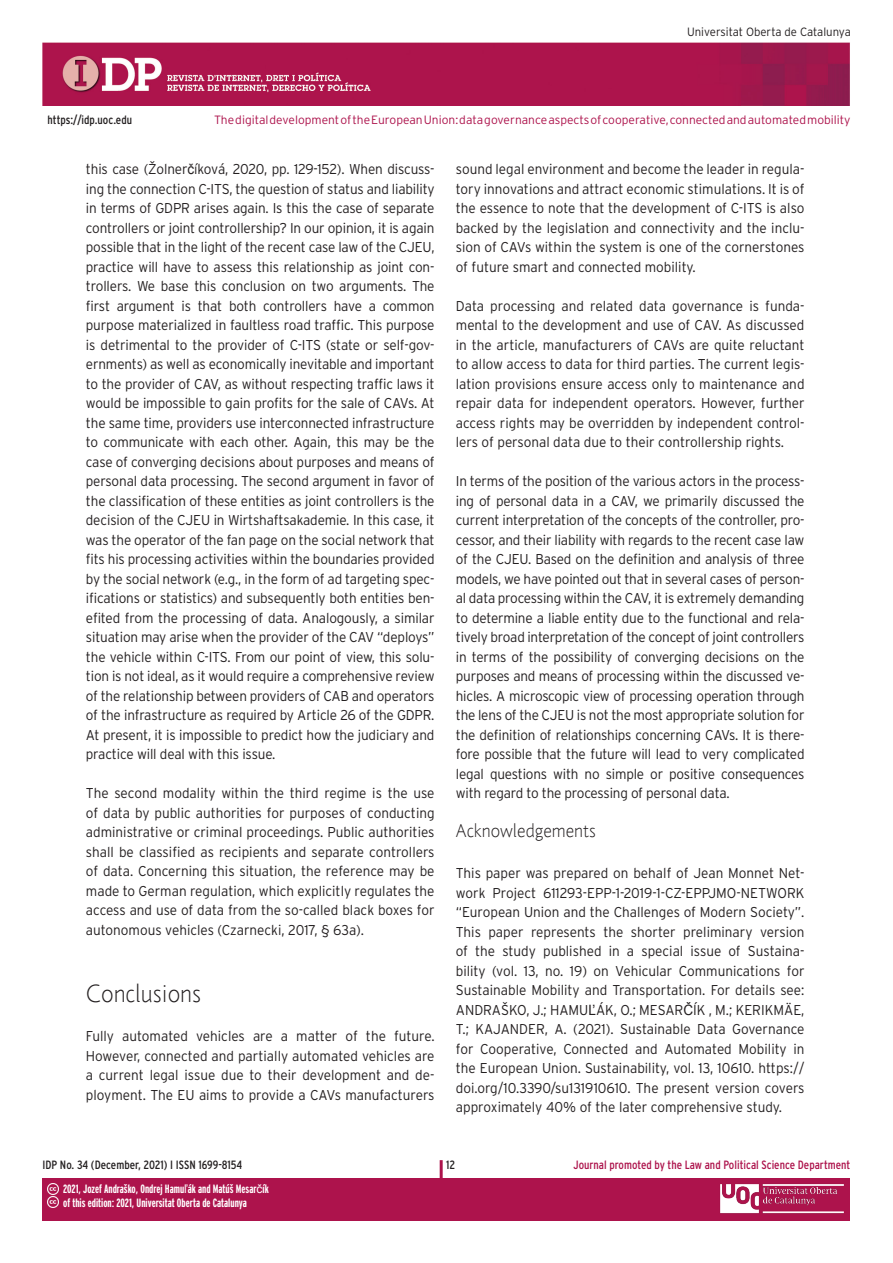
<style>
.page{position:relative;width:893px;height:1263px;background:#fff}
.page>*{position:absolute;margin:0;border:0;box-sizing:border-box;transform-origin:0 0}
.introduccion{font:24px "Pragma ND Light";color:#231f20;scale:.95 1}
._03_apartat_1_1{font:18px "Pragma ND Light";color:#231f20;scale:.95 1}
._02_texto_base{font:300 14.25px/19.5px "Interstate";letter-spacing:-.005em;color:#231f20;text-align:justify;scale:.95 1}
.t1{font:300 12px "Interstate";color:#ad134c}
.t2{font:700 extra-condensed 12px/14.4px "Interstate";color:#fff}
.t3{font:condensed 12px "Interstate";color:#231f20}
.t4{font:condensed 12px "Interstate";color:#ad134c}
.t5{font:300 12px "Interstate";color:#231f20;scale:.95 1}
.s1{font-family:"Arial";font-weight:400}
.s2{font-family:"Arial";font-weight:400;font-stretch:normal}
</style>
<div class="page">
<img style="left:43px;top:43px;width:807px;height:63px">
<div style="left:43px;top:1178px;width:807px;height:42px;background:#ad134c"></div>
<hr style="left:440px;top:1160px;width:3px;height:44px;background:#ad134c">
<img style="left:720px;top:1184px;width:124px;height:30px">
<svg style="left:47px;top:1183px;width:11px;height:25px"></svg>
<p class="t3" style="left:48px;top:113px;width:86px">https://idp.uoc.edu</p>
<p class="t5" style="left:687px;top:25px;width:174px">Universitat Oberta de Catalunya</p>
<p class="t1" style="left:214px;top:113px;width:638px">The digital development of the European Union: data governance aspects of cooperative, connected and automated mobility</p>
<p class="_02_texto_base" style="left:86px;top:159px;width:369px">this case (Žolner<span class="s1">č</span>íková, 2020, pp. 129-152). When discuss&shy;ing the connection C-ITS, the question of status and liability in terms of GDPR arises again. Is this the case of separate controllers or joint controllership? In our opinion, it is again possible that in the light of the recent case law of the CJEU, practice will have to assess this relationship as joint con&shy;trollers. We base this conclusion on two arguments. The first argument is that both controllers have a common purpose materialized in faultless road traffic. This purpose is detrimental to the provider of C-ITS (state or self-gov&shy;ernments) as well as economically inevitable and important to the provider of CAV, as without respecting traffic laws it would be impossible to gain profits for the sale of CAVs. At the same time, providers use interconnected infrastructure to communicate with each other. Again, this may be the case of converging decisions about purposes and means of personal data processing. The second argument in favor of the classification of these entities as joint controllers is the decision of the CJEU in Wirtshaftsakademie. In this case, it was the operator of the fan page on the social network that fits his processing activities within the boundaries provided by the social network (e.g., in the form of ad targeting spec&shy;ifications or statistics) and subsequently both entities ben&shy;efited from the processing of data. Analogously, a similar situation may arise when the provider of the CAV “deploys” the vehicle within C-ITS. From our point of view, this solu&shy;tion is not ideal, as it would require a comprehensive review of the relationship between providers of CAB and operators of the infrastructure as required by Article 26 of the GDPR.<br>At present, it is impossible to predict how the judiciary and practice will deal with this issue.</p>
<p class="_02_texto_base" style="left:86px;top:783px;width:369px">The second modality within the third regime is the use of data by public authorities for purposes of conducting administrative or criminal proceedings. Public authorities shall be classified as recipients and separate controllers of data. Concerning this situation, the reference may be made to German regulation, which explicitly regulates the access and use of data from the so-called black boxes for autonomous vehicles (Czarnecki, 2017, § 63a).</p>
<h2 class="introduccion" style="left:86px;top:979px;width:123px">Conclusions</h2>
<p class="_02_texto_base" style="left:86px;top:1026px;width:369px">Fully automated vehicles are a matter of the future.<br>However, connected and partially automated vehicles are a current legal issue due to their development and de&shy;ployment. The EU aims to provide a CAVs manufacturers</p>
<p class="_02_texto_base" style="left:456px;top:159px;width:369px">sound legal environment and become the leader in regula&shy;tory innovations and attract economic stimulations. It is of the essence to note that the development of C-ITS is also backed by the legislation and connectivity and the inclu&shy;sion of CAVs within the system is one of the cornerstones of future smart and connected mobility.</p>
<p class="_02_texto_base" style="left:456px;top:296px;width:369px">Data processing and related data governance is funda&shy;mental to the development and use of CAV. As discussed in the article, manufacturers of CAVs are quite reluctant to allow access to data for third parties. The current legis&shy;lation provisions ensure access only to maintenance and repair data for independent operators. However, further access rights may be overridden by independent control&shy;lers of personal data due to their controllership rights.</p>
<p class="_02_texto_base" style="left:456px;top:471px;width:369px">In terms of the position of the various actors in the process&shy;ing of personal data in a CAV, we primarily discussed the current interpretation of the concepts of the controller, pro&shy;cessor, and their liability with regards to the recent case law of the CJEU. Based on the definition and analysis of three models, we have pointed out that in several cases of person&shy;al data processing within the CAV, it is extremely demanding to determine a liable entity due to the functional and rela&shy;tively broad interpretation of the concept of joint controllers in terms of the possibility of converging decisions on the purposes and means of processing within the discussed ve&shy;hicles. A microscopic view of processing operation through the lens of the CJEU is not the most appropriate solution for the definition of relationships concerning CAVs. It is there&shy;fore possible that the future will lead to very complicated legal questions with no simple or positive consequences with regard to the processing of personal data.</p>
<h3 class="_03_apartat_1_1" style="left:456px;top:820px;width:149px">Acknowledgements</h3>
<p class="_02_texto_base" style="left:456px;top:863px;width:369px">This paper was prepared on behalf of Jean Monnet Net&shy;work Project 611293-EPP-1-2019-1-CZ-EPPJMO-NETWORK “European Union and the Challenges of Modern Society”.<br>This paper represents the shorter preliminary version of the study published in a special issue of Sustaina&shy;bility (vol. 13, no. 19) on Vehicular Communications for Sustainable Mobility and Transportation. For details see:<br>ANDRAŠKO, J.; HAMU<span class="s1">Ľ</span>ÁK, O.; MESAR<span class="s1">Č</span>ÍK , M.; KERIKMÄE, T.; KAJANDER, A. (2021). Sustainable Data Governance for Cooperative, Connected and Automated Mobility in the European Union. Sustainability, vol. 13, 10610. https:// doi.org/10.3390/su131910610. The present version covers approximately 40% of the later comprehensive study.</p>
<p class="t3" style="left:43px;top:1158px;width:201px">IDP No. 34 (December, 2021) I ISSN 1699-8154</p>
<p class="t3" style="left:446px;top:1158px;width:10px">12</p>
<p class="t4" style="left:573px;top:1158px;width:279px">Journal promoted by the Law and Political Science Department</p>
<p class="t2" style="left:63px;top:1181px;width:207px">2021, Jozef Andraško, Ondrej Hamu<span class="s2">ľ</span>ák and Matúš Mesar<span class="s2">č</span>ík of this edition: 2021, Universitat Oberta de Catalunya</p>
</div>
